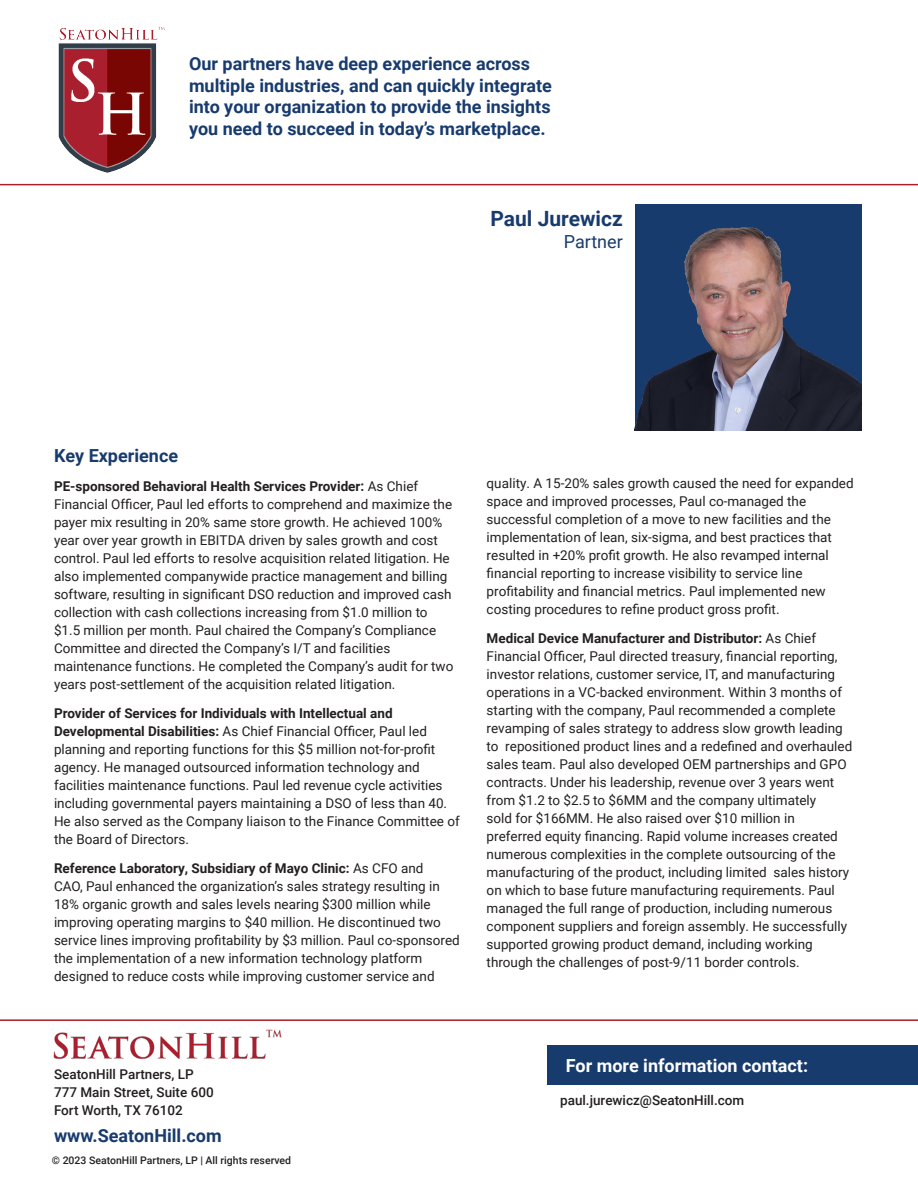
<style>
.page{position:relative;width:918px;height:1188px;background:#fff}
.page>*{position:absolute;margin:0;border:0;box-sizing:border-box;transform-origin:0 0}
.t1{font:700 21px "Roboto";color:#183b6e}
.t2{font:700 18px/21.6px "Roboto";color:#183b6e}
.t3{font:700 18px "Roboto";color:#fff}
.t4{font:18px "Roboto";color:#183b6e}
.t5{font:13.5px/18px "Roboto";color:#231f20}
.t6{font:500 13.5px/18px "Roboto";color:#231f20}
.t7{font:500 10.5px "Roboto";color:#231f20}
.s1{font-weight:700}
</style>
<div class="page">
<div style="left:547px;top:1045px;width:371px;height:40px;background:#183b6e"></div>
<img style="left:53px;top:1029px;width:229px;height:30px">
<hr style="left:0;top:1019px;width:918px;height:2px;background:#aa1e2d">
<hr style="left:0;top:184px;width:918px;height:1px;background:#aa1e2d">
<img style="left:58px;top:26px;width:107px;height:147px">
<img style="left:635px;top:204px;width:226px;height:227px">
<h2 class="t2" style="left:189px;top:52px;width:364px">Our partners have deep experience across multiple industries, and can quickly integrate into your organization to provide the insights you need to succeed in today’s marketplace.</h2>
<p class="t1" style="left:490px;top:204px;width:134px">Paul Jurewicz</p>
<p class="t4" style="left:564px;top:229px;width:61px">Partner</p>
<p class="t2" style="left:54px;top:444px;width:126px">Key Experience</p>
<p class="t5" style="left:54px;top:477px;width:401px"><span class="s1">PE-sponsored Behavioral Health Services Provider:</span> As Chief Financial Officer, Paul led efforts to comprehend and maximize the payer mix resulting in 20% same store growth. He achieved 100% year over year growth in EBITDA driven by sales growth and cost control. Paul led efforts to resolve acquisition related litigation. He also implemented companywide practice management and billing software, resulting in significant DSO reduction and improved cash collection with cash collections increasing from $1.0 million to $1.5 million per month. Paul chaired the Company’s Compliance Committee and directed the Company’s I/T and facilities maintenance functions. He completed the Company’s audit for two years post-settlement of the acquisition related litigation.</p>
<p class="t5" style="left:54px;top:703px;width:407px"><span class="s1">Provider of Services for Individuals with Intellectual and Developmental Disabilities:</span> As Chief Financial Officer, Paul led planning and reporting functions for this $5 million not-for-profit agency. He managed outsourced information technology and facilities maintenance functions. Paul led revenue cycle activities including governmental payers maintaining a DSO of less than 40.<br>He also served as the Company liaison to the Finance Committee of the Board of Directors.</p>
<p class="t5" style="left:54px;top:858px;width:407px"><span class="s1">Reference Laboratory, Subsidiary of Mayo Clinic:</span> As CFO and<br>CAO, Paul enhanced the organization’s sales strategy resulting in 18% organic growth and sales levels nearing $300 million while improving operating margins to $40 million. He discontinued two service lines improving profitability by $3 million. Paul co-sponsored the implementation of a new information technology platform designed to reduce costs while improving customer service and</p>
<p class="t5" style="left:487px;top:474px;width:369px">quality. A 15-20% sales growth caused the need for expanded space and improved processes, Paul co-managed the successful completion of a move to new facilities and the implementation of lean, six-sigma, and best practices that resulted in +20% profit growth. He also revamped internal financial reporting to increase visibility to service line profitability and financial metrics. Paul implemented new costing procedures to refine product gross profit.</p>
<p class="t5" style="left:487px;top:629px;width:367px"><span class="s1">Medical Device Manufacturer and Distributor:</span> As Chief Financial Officer, Paul directed treasury, financial reporting, investor relations, customer service, IT, and manufacturing operations in a VC-backed environment. Within 3 months of starting with the company, Paul recommended a complete revamping of sales strategy to address slow growth leading to repositioned product lines and a redefined and overhauled sales team. Paul also developed OEM partnerships and GPO contracts. Under his leadership, revenue over 3 years went from $1.2 to $2.5 to $6MM and the company ultimately<br>sold for $166MM. He also raised over $10 million in preferred equity financing. Rapid volume increases created numerous complexities in the complete outsourcing of the manufacturing of the product, including limited sales history on which to base future manufacturing requirements. Paul managed the full range of production, including numerous component suppliers and foreign assembly. He successfully supported growing product demand, including working through the challenges of post-9/11 border controls.</p>
<p class="t6" style="left:54px;top:1065px;width:161px">SeatonHill Partners, LP<br>777 Main Street, Suite 600<br>Fort Worth, TX 76102</p>
<h2 class="t2" style="left:54px;top:1124px;width:169px">www.SeatonHill.com</h2>
<p class="t7" style="left:52px;top:1153px;width:241px">© 2023 SeatonHill Partners, LP | All rights reserved</p>
<h2 class="t3" style="left:566px;top:1053px;width:244px">For more information contact:</h2>
<p class="t6" style="left:560px;top:1091px;width:186px">paul.jurewicz@SeatonHill.com</p>
</div>
